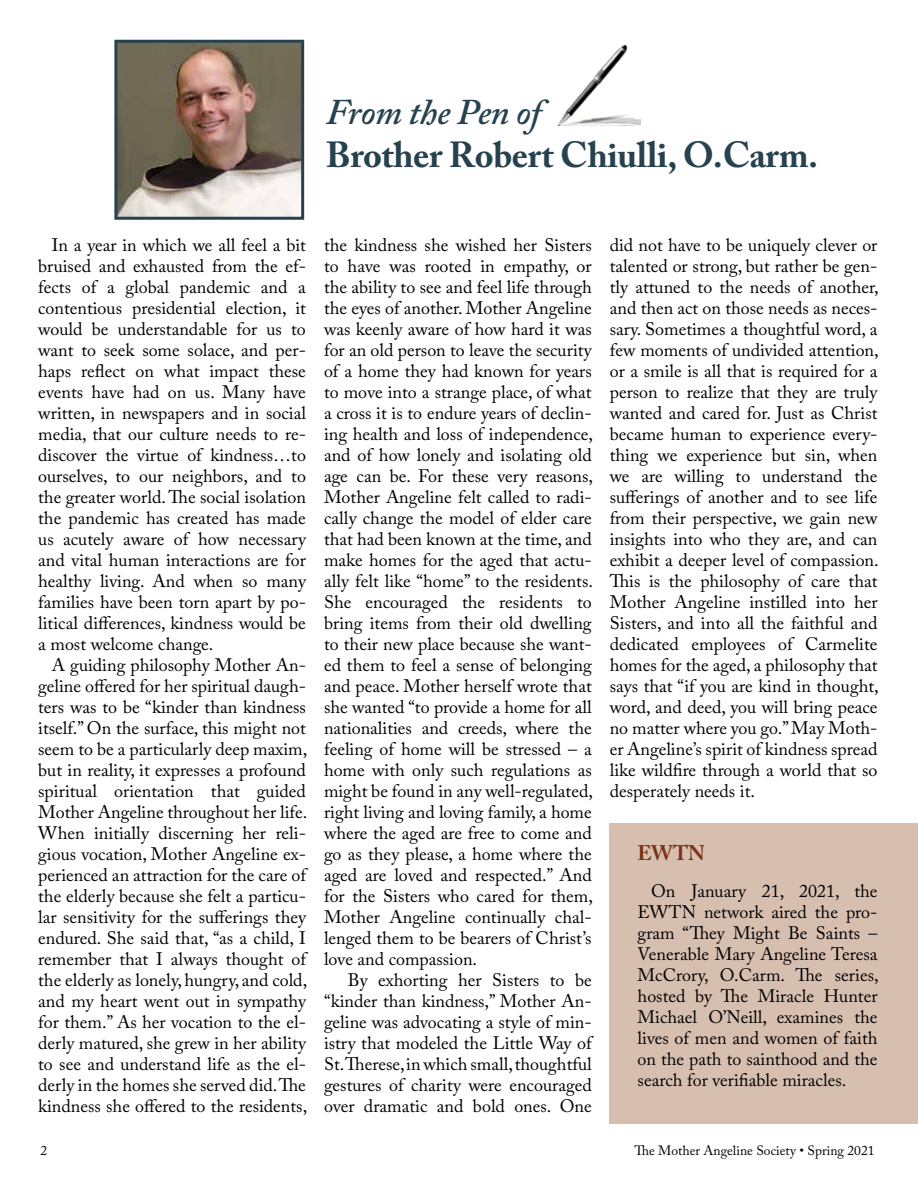
<style>
.page{position:relative;width:918px;height:1188px;background:#fff}
.page>*{position:absolute;margin:0;border:0;box-sizing:border-box;transform-origin:0 0}
.t1{font:700 36px "Adobe Caslon Pro";letter-spacing:-.01em;color:#27424f}
.t2{font:italic 600 36px "Adobe Caslon Pro";letter-spacing:-.01em;color:#27424f}
.t3{font:700 21px "Adobe Caslon Pro";color:#7a3118}
.t4{font:18px/21px "Adobe Caslon Pro";color:#000;text-align:justify}
.t5{font:13.5px "Adobe Caslon Pro";color:#000}
</style>
<div class="page">
<img style="left:118px;top:44px;width:182px;height:172px">
<div style="left:114px;top:40px;width:190px;height:180px;border:3px solid #27424f"></div>
<img style="left:558px;top:45px;width:82px;height:80px">
<div style="left:610px;top:823px;width:308px;height:301px;background:#d7bfb0"></div>
<h1 class="t2" style="left:326px;top:90px;width:217px">From the Pen of</h1>
<h1 class="t1" style="left:326px;top:134px;width:494px">Brother Robert Chiulli, O.Carm.</h1>
<p class="t4" style="left:38px;top:234px;width:269px;text-indent:14px">In a year in which we all feel a bit bruised and exhausted from the ef&shy;fects of a global pandemic and a contentious presidential election, it would be understandable for us to want to seek some solace, and per&shy;haps reflect on what impact these events have had on us. Many have written, in newspapers and in social media, that our culture needs to re&shy;discover the virtue of kindness…to ourselves, to our neighbors, and to the greater world. The social isolation the pandemic has created has made us acutely aware of how necessary and vital human interactions are for healthy living. And when so many families have been torn apart by po&shy;litical differences, kindness would be a most welcome change.</p>
<p class="t4" style="left:38px;top:654px;width:271px;text-align:left;text-indent:14px">A guiding philosophy Mother An&shy;geline offered for her spiritual daugh&shy;ters was to be “kinder than kindness itself.” On the surface, this might not seem to be a particularly deep maxim, but in reality, it expresses a profound spiritual orientation that guided Mother Angeline throughout her life.<br>When initially discerning her reli&shy;gious vocation, Mother Angeline ex&shy;perienced an attraction for the care of the elderly because she felt a particu&shy;lar sensitivity for the sufferings they endured. She said that, “as a child, I remember that I always thought of the elderly as lonely, hungry, and cold, and my heart went out in sympathy for them.” As her vocation to the el&shy;derly matured, she grew in her ability to see and understand life as the el&shy;derly in the homes she served did. The kindness she offered to the residents,</p>
<p class="t4" style="left:324px;top:234px;width:271px">the kindness she wished her Sisters to have was rooted in empathy, or the ability to see and feel life through the eyes of another. Mother Angeline was keenly aware of how hard it was for an old person to leave the security of a home they had known for years to move into a strange place, of what a cross it is to endure years of declin&shy;ing health and loss of independence, and of how lonely and isolating old age can be. For these very reasons, Mother Angeline felt called to radi&shy;cally change the model of elder care that had been known at the time, and make homes for the aged that actu&shy;ally felt like “home” to the residents.<br>She encouraged the residents to bring items from their old dwelling to their new place because she want&shy;ed them to feel a sense of belonging and peace. Mother herself wrote that she wanted “to provide a home for all nationalities and creeds, where the feeling of home will be stressed – a home with only such regulations as might be found in any well-regulated, right living and loving family, a home where the aged are free to come and go as they please, a home where the aged are loved and respected.” And for the Sisters who cared for them, Mother Angeline continually chal&shy;lenged them to be bearers of Christ’s love and compassion.</p>
<p class="t4" style="left:324px;top:970px;width:271px;text-align:left;text-indent:24px">By exhorting her Sisters to be “kinder than kindness,” Mother An&shy;geline was advocating a style of min&shy;istry that modeled the Little Way of St. Therese, in which small, thoughtful gestures of charity were encouraged over dramatic and bold ones. One</p>
<p class="t4" style="left:610px;top:235px;width:271px">did not have to be uniquely clever or talented or strong, but rather be gen&shy;tly attuned to the needs of another, and then act on those needs as neces&shy;sary. Sometimes a thoughtful word, a few moments of undivided attention, or a smile is all that is required for a person to realize that they are truly wanted and cared for. Just as Christ became human to experience every&shy;thing we experience but sin, when we are willing to understand the sufferings of another and to see life from their perspective, we gain new insights into who they are, and can exhibit a deeper level of compassion.<br>This is the philosophy of care that Mother Angeline instilled into her Sisters, and into all the faithful and dedicated employees of Carmelite homes for the aged, a philosophy that says that “if you are kind in thought, word, and deed, you will bring peace no matter where you go.” May Moth&shy;er Angeline’s spirit of kindness spread like wildfire through a world that so desperately needs it.</p>
<p class="t3" style="left:638px;top:840px;width:69px">EWTN</p>
<p class="t4" style="left:638px;top:880px;width:243px;text-indent:14px">On January 21, 2021, the EWTN network aired the pro&shy;gram “They Might Be Saints – Venerable Mary Angeline Teresa McCrory, O.Carm. The series, hosted by The Miracle Hunter Michael O’Neill, examines the lives of men and women of faith on the path to sainthood and the search for verifiable miracles.</p>
<p class="t5" style="left:40px;top:1143px;width:8px">2</p>
<p class="t5" style="left:634px;top:1143px;width:242px">The Mother Angeline Society • Spring 2021</p>
</div>
